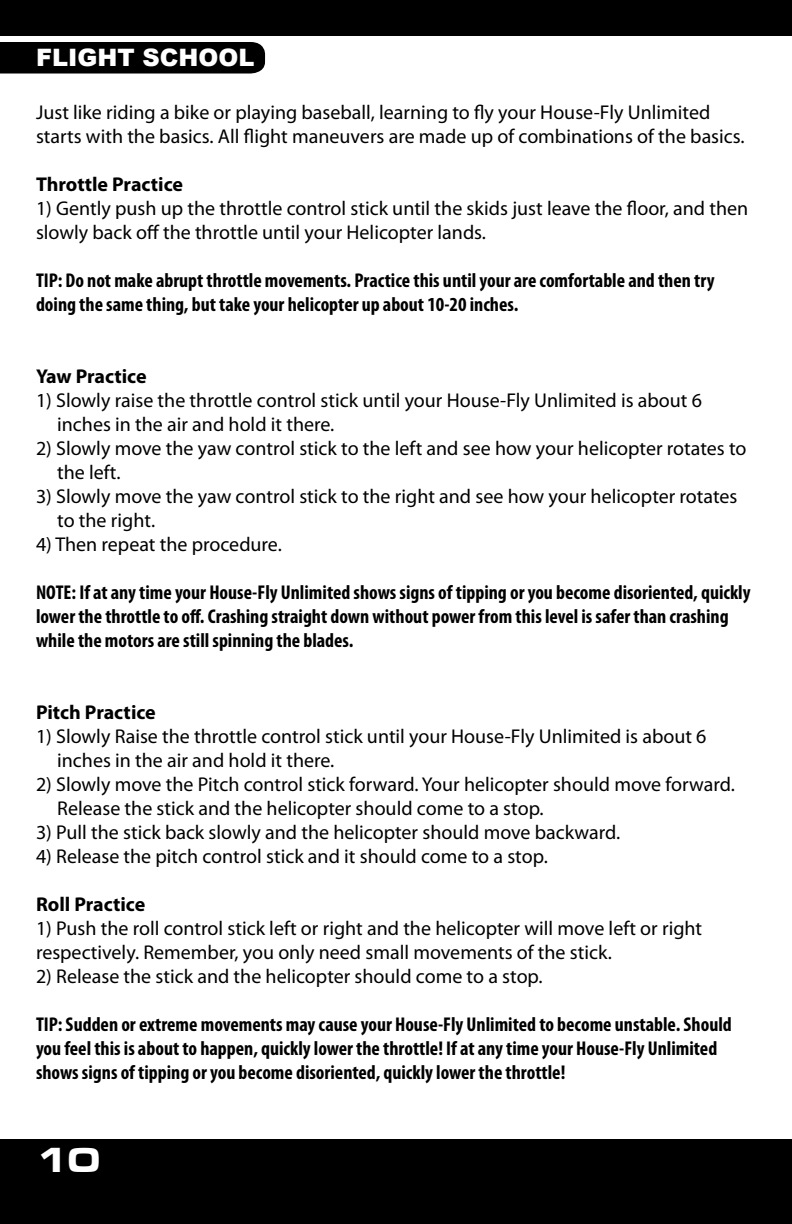
<style>
.page{position:relative;width:792px;height:1224px;background:#fff}
.page>*{position:absolute;margin:0;border:0;box-sizing:border-box;transform-origin:0 0}
.t1{font:36px "Eurostile T Blac Exte";color:#fff}
.t2{font:900 24px "Arial";color:#fff}
.t3{font:20px/24px "Myriad Pro";color:#000}
.t4{font:700 condensed 20px/24px "Myriad Pro";color:#000}
.t5{font:700 20px "Myriad Pro";color:#000}
</style>
<div class="page">
<div style="left:0;top:1140px;width:792px;height:84px;background:#000"></div>
<div style="left:0;top:0;width:792px;height:36px;background:#000"></div>
<div style="left:0;top:42px;width:265px;height:32px;background:#000"></div>
<p class="t2" style="left:36px;top:40px;width:220px">FLIGHT SCHOOL</p>
<p class="t3" style="left:36px;top:101px;width:710px">Just like riding a bike or playing baseball, learning to fly your House-Fly Unlimited starts with the basics. All flight maneuvers are made up of combinations of the basics.</p>
<p class="t5" style="left:36px;top:173px;width:149px">Throttle Practice</p>
<p class="t3" style="left:36px;top:197px;width:714px">1) Gently push up the throttle control stick until the skids just leave the floor, and then slowly back off the throttle until your Helicopter lands.</p>
<p class="t4" style="left:36px;top:268px;width:680px">TIP: Do not make abrupt throttle movements. Practice this until your are comfortable and then try doing the same thing, but take your helicopter up about 10-20 inches.</p>
<p class="t5" style="left:36px;top:365px;width:112px">Yaw Practice</p>
<p class="t3" style="left:57px;top:389px;width:646px;text-indent:-21px">1) Slowly raise the throttle control stick until your House-Fly Unlimited is about 6 inches in the air and hold it there.</p>
<p class="t3" style="left:57px;top:437px;width:691px;text-indent:-21px">2) Slowly move the yaw control stick to the left and see how your helicopter rotates to the left.</p>
<p class="t3" style="left:57px;top:485px;width:682px;text-indent:-21px">3) Slowly move the yaw control stick to the right and see how your helicopter rotates to the right.</p>
<p class="t3" style="left:36px;top:533px;width:247px">4) Then repeat the procedure.</p>
<p class="t4" style="left:36px;top:580px;width:716px">NOTE: If at any time your House-Fly Unlimited shows signs of tipping or you become disoriented, quickly lower the throttle to off. Crashing straight down without power from this level is safer than crashing while the motors are still spinning the blades.</p>
<p class="t5" style="left:36px;top:701px;width:121px">Pitch Practice</p>
<p class="t3" style="left:57px;top:725px;width:651px;text-indent:-21px">1) Slowly Raise the throttle control stick until your House-Fly Unlimited is about 6 inches in the air and hold it there.</p>
<p class="t3" style="left:57px;top:773px;width:679px;text-indent:-21px">2) Slowly move the Pitch control stick forward. Your helicopter should move forward.<br>Release the stick and the helicopter should come to a stop.</p>
<p class="t3" style="left:36px;top:821px;width:586px">3) Pull the stick back slowly and the helicopter should move backward.</p>
<p class="t3" style="left:36px;top:845px;width:513px">4) Release the pitch control stick and it should come to a stop.</p>
<p class="t5" style="left:36px;top:893px;width:111px">Roll Practice</p>
<p class="t3" style="left:36px;top:917px;width:668px">1) Push the roll control stick left or right and the helicopter will move left or right respectively. Remember, you only need small movements of the stick.</p>
<p class="t3" style="left:36px;top:965px;width:508px">2) Release the stick and the helicopter should come to a stop.</p>
<p class="t4" style="left:36px;top:1012px;width:697px">TIP: Sudden or extreme movements may cause your House-Fly Unlimited to become unstable. Should you feel this is about to happen, quickly lower the throttle! If at any time your House-Fly Unlimited shows signs of tipping or you become disoriented, quickly lower the throttle!</p>
<h1 class="t1" style="left:36px;top:1139px;width:67px">10</h1>
</div>
